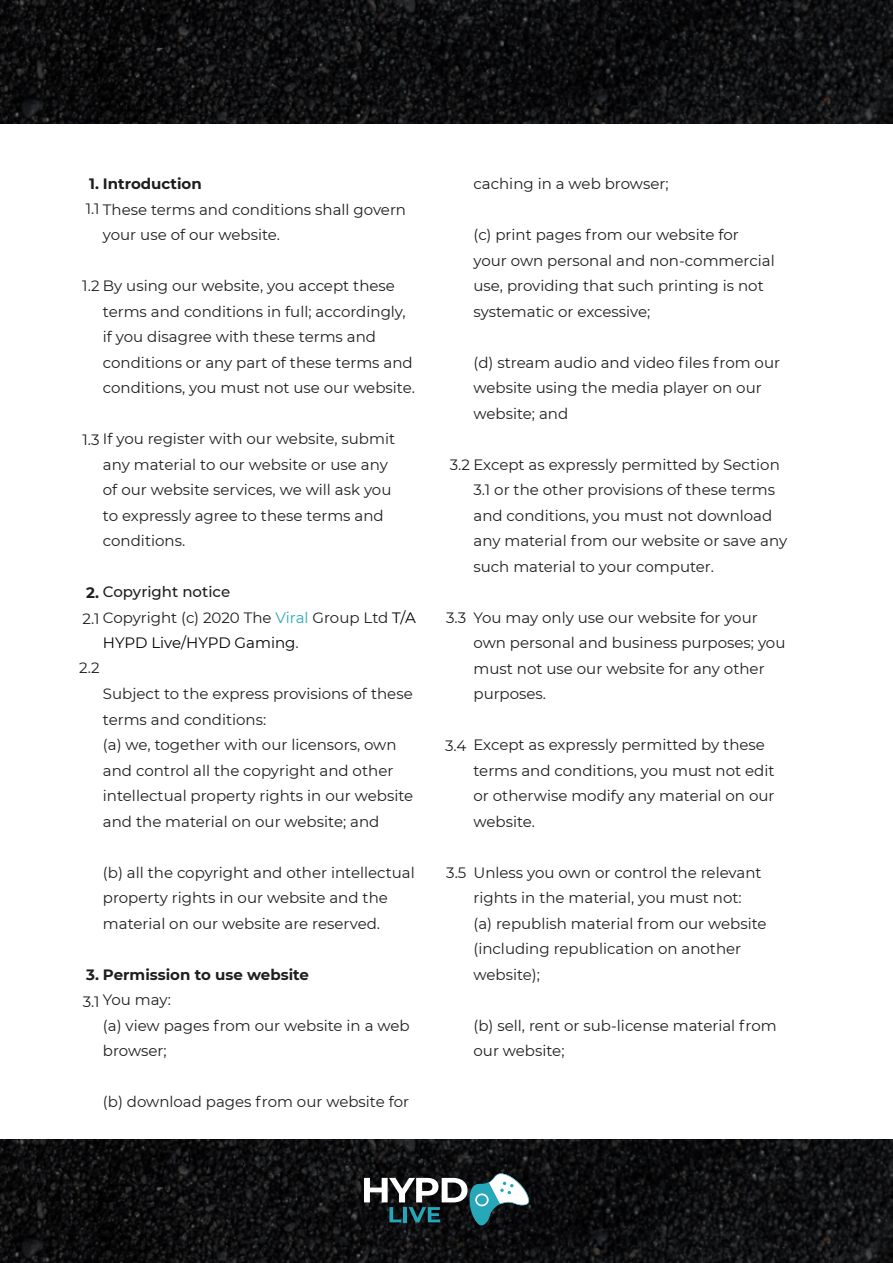
<style>
.page{position:relative;width:893px;height:1263px;background:#fff}
.page>*{position:absolute;margin:0;border:0;box-sizing:border-box;transform-origin:0 0}
.t1{font:15px/25.5px "Montserrat";color:#1e1e1c}
.t2{font:700 15px/25.5px "Montserrat";color:#1e1e1c}
.t3{font:15px "Montserrat";color:#020203}
.t4{font:500 15px "Montserrat";color:#1e1e1c}
.s1{color:#fff}
.s2{font-weight:700}
.s3{font-weight:700;color:#fff}
.s4{color:#2ba9b9}
.s5{color:#020203}
.s6{color:#1e1e1c}
.s7{font-weight:400}
.s8{font-weight:400;color:#fff}
</style>
<div class="page">
<img style="left:0;top:1140px;width:893px;height:123px">
<img style="left:0;top:0;width:893px;height:123px">
<svg style="left:364px;top:1171px;width:165px;height:56px"></svg>
<p class="t2" style="left:89px;top:170px;width:114px">1.<span class="s1">.</span>Introduction</p>
<p class="t1" style="left:86px;top:196px;width:322px">1.1<span class="s1">.</span>These terms and conditions shall govern</p>
<p class="t1" style="left:103px;top:221px;width:179px">your use of our website.</p>
<p class="t1" style="left:103px;top:272px;width:314px;text-indent:-21px">1.2<span class="s1">.</span>By using our website, you accept these terms and conditions in full; accordingly, if you disagree with these terms and conditions or any part of these terms and conditions, you must not use our website.</p>
<p class="t1" style="left:103px;top:425px;width:294px;text-indent:-20px">1.3<span class="s1">.</span>If you register with our website, submit any material to our website or use any of our website services, we will ask you to expressly agree to these terms and conditions.</p>
<p class="t4" style="left:86px;top:581px;width:146px"><span class="s2">2.</span><span class="s3">.</span>Copyright notice</p>
<p class="t1" style="left:83px;top:604px;width:335px">2.1<span class="s1">.</span>Copyright (c) 2020 The <span class="s4">Viral</span> Group Ltd <span class="s5">T/A</span></p>
<p class="t3" style="left:103px;top:632px;width:197px">HYPD Live/HYPD Gaming<span class="s6">.</span></p>
<p class="t1" style="left:103px;top:680px;width:312px">Subject to the express provisions of these terms and conditions:<br>(a) we, together with our licensors, own and control all the copyright and other intellectual property rights in our website and the material on our website; and</p>
<p class="t1" style="left:103px;top:859px;width:313px">(b) all the copyright and other intellectual property rights in our website and the material on our website are reserved.</p>
<p class="t2" style="left:83px;top:961px;width:228px">3.<span class="s1">.</span>Permission to use website<br><span class="s7">3.1</span><span class="s8">.</span><span class="s7">You may:</span></p>
<p class="t1" style="left:103px;top:1012px;width:308px">(a) view pages from our website in a web browser;</p>
<p class="t1" style="left:103px;top:1088px;width:308px">(b) download pages from our website for</p>
<p class="t1" style="left:79px;top:655px;width:25px">2.2<span class="s1">.</span></p>
<p class="t1" style="left:473px;top:170px;width:197px">caching in a web browser;</p>
<p class="t1" style="left:473px;top:221px;width:303px">(c) print pages from our website for your own personal and non-commercial use, providing that such printing is not systematic or excessive;</p>
<p class="t1" style="left:473px;top:349px;width:308px">(d) stream audio and video files from our website using the media player on our website; and</p>
<p class="t1" style="left:473px;top:451px;width:315px;text-indent:-24px">3.2<span class="s1">.</span>Except as expressly permitted by Section 3.1 or the other provisions of these terms and conditions, you must not download any material from our website or save any such material to your computer.</p>
<p class="t1" style="left:473px;top:604px;width:313px;text-indent:-27px">3.3 <span class="s1">.</span>You may only use our website for your own personal and business purposes; you must not use our website for any other purposes.</p>
<p class="t1" style="left:473px;top:731px;width:303px;text-indent:-28px">3.4 <span class="s1">.</span>Except as expressly permitted by these terms and conditions, you must not edit or otherwise modify any material on our website.</p>
<p class="t1" style="left:473px;top:859px;width:295px;text-indent:-27px">3.5 <span class="s1">.</span>Unless you own or control the relevant rights in the material, you must not:<br>(a) republish material from our website (including republication on another website);</p>
<p class="t1" style="left:473px;top:1012px;width:305px">(b) sell, rent or sub-license material from our website;</p>
</div>
